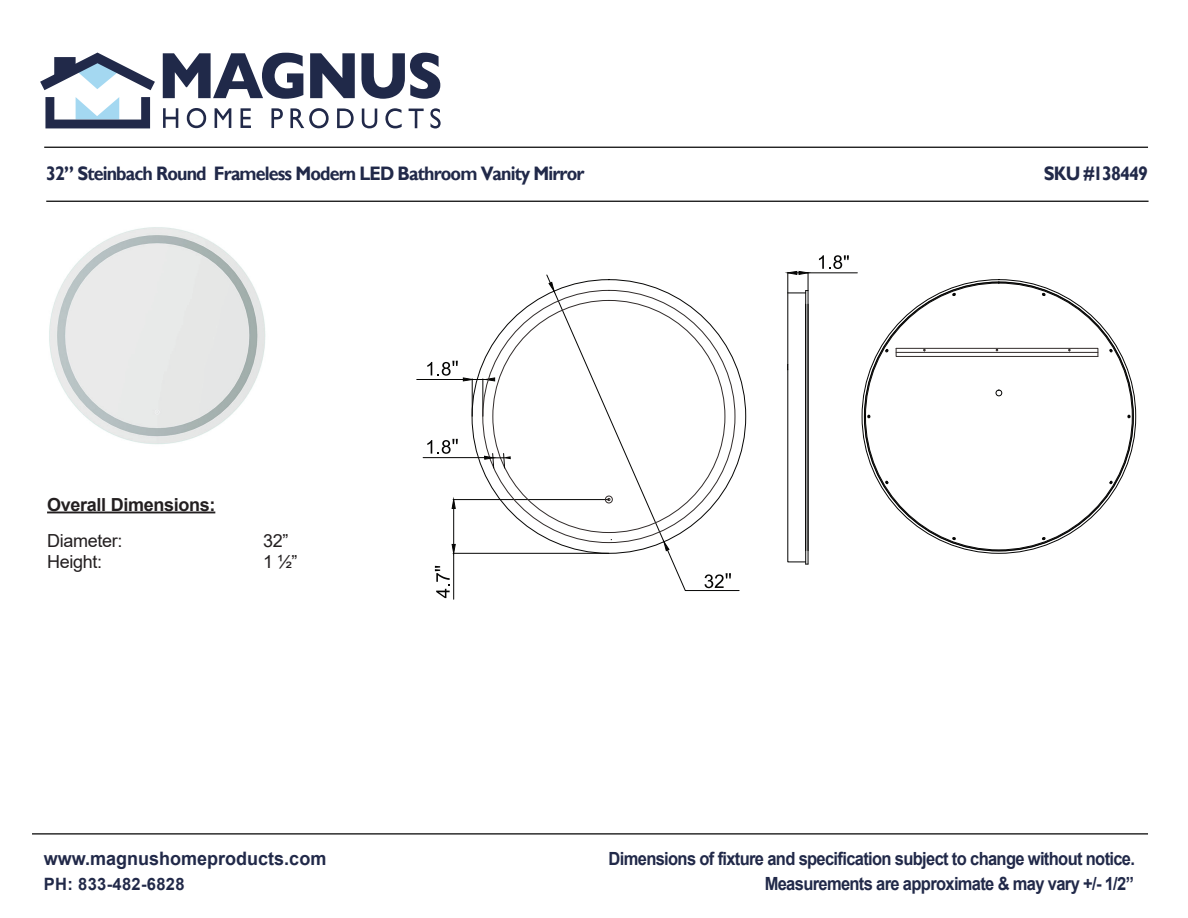
<style>
.page{position:relative;width:1188px;height:918px;background:#fff}
.page>*{position:absolute;margin:0;border:0;box-sizing:border-box;transform-origin:0 0}
.t1{font:700 19.5px "Gill Sans";letter-spacing:-.05em;color:#212949;scale:.92 1}
.t2{font:700 18.6px "Arial";color:#212949}
.t3{font:700 18.15px/24.6px "Arial";letter-spacing:-.04em;color:#212949;text-align:right;scale:.91 1}
.t4{font:18px "Arial";letter-spacing:-.015em;color:#231f20}
.t5{font:700 18px "Arial";letter-spacing:-.015em;color:#231f20}
.t6{font:700 16.95px "Arial";letter-spacing:.02em;color:#212949}
</style>
<div class="page">
<hr style="left:44px;top:147px;width:1104px;height:1px;background:#252525">
<hr style="left:46px;top:201px;width:1103px;height:1px;background:#252525">
<hr style="left:32px;top:833px;width:1116px;height:2px;background:#252525">
<svg style="left:40px;top:53px;width:115px;height:37px"></svg>
<svg style="left:45px;top:97px;width:105px;height:31px"></svg>
<svg style="left:163px;top:53px;width:140px;height:46px"></svg>
<svg style="left:310px;top:53px;width:45px;height:45px"></svg>
<svg style="left:361px;top:53px;width:79px;height:46px"></svg>
<svg style="left:163px;top:108px;width:15px;height:20px"></svg>
<svg style="left:187px;top:108px;width:19px;height:20px"></svg>
<svg style="left:215px;top:108px;width:16px;height:20px"></svg>
<svg style="left:241px;top:108px;width:10px;height:20px"></svg>
<svg style="left:271px;top:108px;width:12px;height:20px"></svg>
<svg style="left:290px;top:108px;width:39px;height:20px"></svg>
<svg style="left:337px;top:108px;width:17px;height:20px"></svg>
<svg style="left:362px;top:109px;width:15px;height:19px"></svg>
<svg style="left:385px;top:108px;width:17px;height:20px"></svg>
<svg style="left:409px;top:109px;width:15px;height:19px"></svg>
<svg style="left:430px;top:108px;width:11px;height:21px"></svg>
<hr style="left:47px;top:512px;width:168px;height:1px;background:#231f20">
<img style="left:49px;top:227px;width:217px;height:217px">
<svg style="left:952px;top:537px;width:4px;height:3px"></svg>
<svg style="left:884px;top:480px;width:5px;height:5px"></svg>
<svg style="left:867px;top:414px;width:4px;height:5px"></svg>
<svg style="left:885px;top:349px;width:4px;height:4px"></svg>
<svg style="left:952px;top:292px;width:4px;height:4px"></svg>
<svg style="left:1109px;top:480px;width:4px;height:5px"></svg>
<svg style="left:996px;top:390px;width:6px;height:6px"></svg>
<svg style="left:1042px;top:293px;width:4px;height:3px"></svg>
<svg style="left:1127px;top:414px;width:4px;height:5px"></svg>
<svg style="left:1109px;top:349px;width:4px;height:4px"></svg>
<hr style="left:808px;top:273px;width:49px;height:1px;background:#050504">
<svg style="left:787px;top:271px;width:22px;height:294px"></svg>
<svg style="left:819px;top:255px;width:30px;height:14px"></svg>
<hr style="left:453px;top:499px;width:156px;height:1px;background:#050504">
<hr style="left:453px;top:553px;width:156px;height:1px;background:#050504">
<hr style="left:453px;top:508px;width:1px;height:36px;background:#050504">
<hr style="left:453px;top:553px;width:1px;height:46px;background:#050504">
<svg style="left:452px;top:499px;width:3px;height:10px"></svg>
<svg style="left:452px;top:544px;width:3px;height:10px"></svg>
<svg style="left:435px;top:566px;width:15px;height:32px"></svg>
<hr style="left:482px;top:379px;width:1px;height:37px;background:#050504">
<hr style="left:472px;top:379px;width:1px;height:37px;background:#050504">
<hr style="left:417px;top:379px;width:46px;height:1px;background:#050504">
<svg style="left:427px;top:361px;width:68px;height:20px"></svg>
<svg style="left:546px;top:274px;width:194px;height:317px"></svg>
<hr style="left:423px;top:457px;width:63px;height:1px;background:#050504">
<svg style="left:485px;top:453px;width:26px;height:16px"></svg>
<svg style="left:427px;top:439px;width:31px;height:15px"></svg>
<svg style="left:895px;top:348px;width:204px;height:9px"></svg>
<p class="t1" style="left:46px;top:162px;width:586px">32” Steinbach Round Frameless Modern LED Bathroom Vanity Mirror</p>
<p class="t1" style="left:1044px;top:162px;width:115px">SKU #138449</p>
<p class="t5" style="left:47px;top:492px;width:170px">Overall Dimensions:</p>
<p class="t4" style="left:47px;top:528px;width:77px">Diameter:</p>
<p class="t4" style="left:263px;top:528px;width:27px">32”</p>
<p class="t4" style="left:47px;top:549px;width:57px">Height:</p>
<p class="t4" style="left:263px;top:549px;width:36px">1 ¹⁄2”</p>
<p class="t2" style="left:44px;top:846px;width:284px">www.magnushomeproducts.com</p>
<p class="t6" style="left:44px;top:872px;width:142px">PH: 833-482-6828</p>
<p class="t3" style="left:609px;top:847px;width:580px">Dimensions of fixture and specification subject to change without notice.<br>Measurements are approximate &amp; may vary +/- 1/2”</p>
</div>
